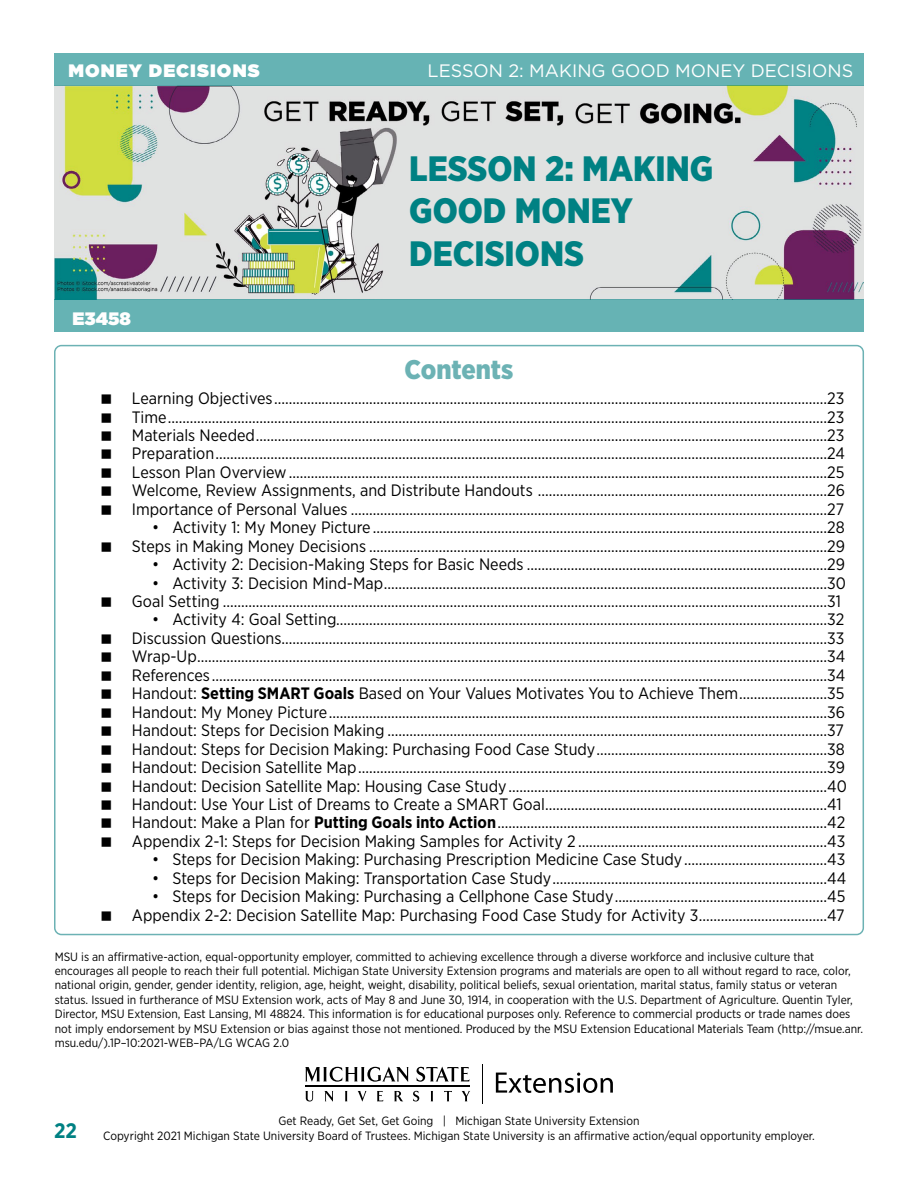
<style>
.page{position:relative;width:918px;height:1188px;background:#fff}
.page>*{position:absolute;margin:0;border:0;box-sizing:border-box;transform-origin:0 0}
.t1{font:900 35.25px/42.3px "Gotham Narrow";color:#008183}
.Subhead1{font:900 27px "Gotham Narrow";color:#6cb2b4}
.t2{font:18px "Gotham";color:#fff}
.t3{font:900 18px "Gotham";letter-spacing:.06em;color:#fff}
.t4{font:900 18px "Gotham";color:#fffefe}
.t5{font:16.5px "Gotham Narrow";color:#000}
.Ballot_Box_List_2{font:12px/14.4px "Gotham Narrow";color:#000}
.s1{font-weight:700}
.s2{font-weight:700;font-size:21px;color:#008183}
</style>
<div class="page">
<img style="left:55px;top:86px;width:809px;height:214px">
<svg style="left:305px;top:1091px;width:8px;height:11px"></svg>
<svg style="left:324px;top:1091px;width:9px;height:11px"></svg>
<svg style="left:345px;top:1091px;width:3px;height:10px"></svg>
<svg style="left:357px;top:1091px;width:10px;height:11px"></svg>
<svg style="left:377px;top:1091px;width:6px;height:10px"></svg>
<svg style="left:394px;top:1091px;width:9px;height:10px"></svg>
<svg style="left:413px;top:1091px;width:6px;height:11px"></svg>
<svg style="left:431px;top:1091px;width:2px;height:10px"></svg>
<svg style="left:444px;top:1091px;width:8px;height:10px"></svg>
<svg style="left:462px;top:1091px;width:8px;height:10px"></svg>
<svg style="left:305px;top:1067px;width:104px;height:15px"></svg>
<svg style="left:417px;top:1067px;width:53px;height:15px"></svg>
<hr style="left:305px;top:1085px;width:165px;height:1px;background:#000">
<svg style="left:496px;top:1073px;width:117px;height:20px"></svg>
<hr style="left:483px;top:1064px;width:1px;height:40px;background:#000">
<div style="left:55px;top:300px;width:809px;height:32px;background:#66b3b4"></div>
<div style="left:55px;top:53px;width:809px;height:33px;background:#66b3b4"></div>
<p class="t3" style="left:68px;top:57px;width:193px">MONEY DECISIONS</p>
<p class="t2" style="left:428px;top:59px;width:427px">LESSON 2: MAKING GOOD MONEY DECISIONS</p>
<p class="t4" style="left:73px;top:305px;width:60px">E3458</p>
<p class="t1" style="left:409px;top:147px;width:305px">LESSON 2: MAKING<br>GOOD MONEY</p>
<p class="t1" style="left:409px;top:232px;width:176px">DECISIONS</p>
<h2 class="Subhead1" style="left:405px;top:351px;width:110px">Contents</h2>
<p class="t5" style="left:132px;top:388px;width:714px">Learning Objectives.......................................................................................................................................................23</p>
<p class="t5" style="left:132px;top:407px;width:714px">Time....................................................................................................................................................................................23</p>
<p class="t5" style="left:132px;top:425px;width:714px">Materials Needed............................................................................................................................................................23</p>
<p class="t5" style="left:132px;top:443px;width:714px">Preparation.......................................................................................................................................................................24</p>
<p class="t5" style="left:132px;top:462px;width:714px">Lesson Plan Overview...................................................................................................................................................25</p>
<p class="t5" style="left:132px;top:480px;width:715px">Welcome, Review Assignments, and Distribute Handouts ...............................................................................26</p>
<p class="t5" style="left:132px;top:499px;width:714px">Importance of Personal Values ..................................................................................................................................27</p>
<p class="t5" style="left:152px;top:517px;width:694px">• Activity 1: My Money Picture ............................................................................................................................28</p>
<p class="t5" style="left:132px;top:536px;width:715px">Steps in Making Money Decisions .............................................................................................................................29</p>
<p class="t5" style="left:152px;top:554px;width:694px">• Activity 2: Decision-Making Steps for Basic Needs ..................................................................................29</p>
<p class="t5" style="left:152px;top:573px;width:695px">• Activity 3: Decision Mind-Map.........................................................................................................................30</p>
<p class="t5" style="left:132px;top:591px;width:711px">Goal Setting .....................................................................................................................................................................31</p>
<p class="t5" style="left:152px;top:609px;width:694px">• Activity 4: Goal Setting......................................................................................................................................32</p>
<p class="t5" style="left:132px;top:628px;width:714px">Discussion Questions.....................................................................................................................................................33</p>
<p class="t5" style="left:132px;top:646px;width:715px">Wrap-Up............................................................................................................................................................................34</p>
<p class="t5" style="left:132px;top:665px;width:715px">References........................................................................................................................................................................34</p>
<p class="t5" style="left:132px;top:683px;width:714px">Handout: <span class="s1">Setting SMART Goals</span> Based on Your Values Motivates You to Achieve Them........................35</p>
<p class="t5" style="left:132px;top:702px;width:715px">Handout: My Money Picture........................................................................................................................................36</p>
<p class="t5" style="left:132px;top:720px;width:714px">Handout: Steps for Decision Making ........................................................................................................................37</p>
<p class="t5" style="left:132px;top:739px;width:714px">Handout: Steps for Decision Making: Purchasing Food Case Study...............................................................38</p>
<p class="t5" style="left:132px;top:757px;width:715px">Handout: Decision Satellite Map................................................................................................................................39</p>
<p class="t5" style="left:132px;top:776px;width:716px">Handout: Decision Satellite Map: Housing Case Study.......................................................................................40</p>
<p class="t5" style="left:132px;top:794px;width:711px">Handout: Use Your List of Dreams to Create a SMART Goal.............................................................................41</p>
<p class="t5" style="left:132px;top:812px;width:715px">Handout: Make a Plan for <span class="s1">Putting Goals into Action</span>..........................................................................................42</p>
<p class="t5" style="left:132px;top:831px;width:715px">Appendix 2-1: Steps for Decision Making Samples for Activity 2 ....................................................................43</p>
<p class="t5" style="left:152px;top:849px;width:695px">• Steps for Decision Making: Purchasing Prescription Medicine Case Study.......................................43</p>
<p class="t5" style="left:152px;top:868px;width:696px">• Steps for Decision Making: Transportation Case Study...........................................................................44</p>
<p class="t5" style="left:152px;top:886px;width:695px">• Steps for Decision Making: Purchasing a Cellphone Case Study..........................................................45</p>
<p class="t5" style="left:132px;top:905px;width:714px">Appendix 2-2: Decision Satellite Map: Purchasing Food Case Study for Activity 3...................................47</p>
<p class="Ballot_Box_List_2" style="left:55px;top:949px;width:810px">MSU is an affirmative-action, equal-opportunity employer, committed to achieving excellence through a diverse workforce and inclusive culture that encourages all people to reach their full potential. Michigan State University Extension programs and materials are open to all without regard to race, color, national origin, gender, gender identity, religion, age, height, weight, disability, political beliefs, sexual orientation, marital status, family status or veteran status. Issued in furtherance of MSU Extension work, acts of May 8 and June 30, 1914, in cooperation with the U.S. Department of Agriculture. Quentin Tyler, Director, MSU Extension, East Lansing, MI 48824. This information is for educational purposes only. Reference to commercial products or trade names does not imply endorsement by MSU Extension or bias against those not mentioned. Produced by the MSU Extension Educational Materials Team (http://msue.anr. msu.edu/).1P–10:2021-WEB–PA/LG WCAG 2.0</p>
<p class="Ballot_Box_List_2" style="left:54px;top:1114px;width:762px;text-indent:225px">Get Ready, Get Set, Get Going | Michigan State University Extension<br><span class="s2">22</span> Copyright 2021 Michigan State University Board of Trustees. Michigan State University is an affirmative action/equal opportunity employer.</p>
</div>
